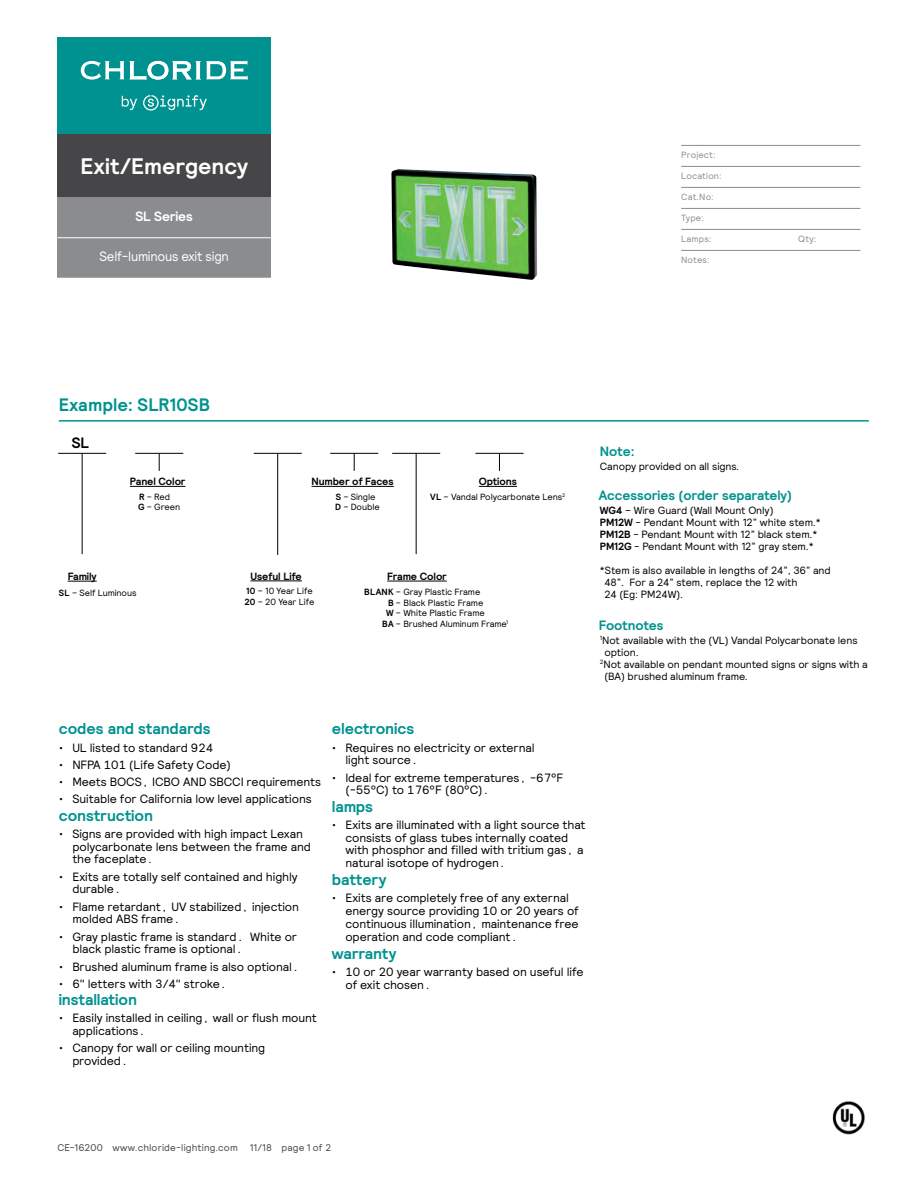
<style>
.page{position:relative;width:918px;height:1188px;background:#fff}
.page>*{position:absolute;margin:0;border:0;box-sizing:border-box;transform-origin:0 0}
.t1{font:700 22.5px "Relative";letter-spacing:.005em;color:#fff}
.t2{font:700 18px "Relative";letter-spacing:.005em;color:#009290}
.t3{font:700 15.75px "Relative";letter-spacing:-.01em;color:#009290}
.t4{font:700 15px "Relative";color:#000}
.t5{font:700 13.5px "Relative";letter-spacing:-.01em;color:#009290}
.t6{font:13.5px "Relative";letter-spacing:-.02em;color:#fff;scale:.95 1}
.t7{font:700 13.5px "Relative";letter-spacing:-.015em;color:#fff}
.t8{font:12px/12.8px "Relative";letter-spacing:-.01em;color:#000}
.t9{font:10.5px/12px "Relative";letter-spacing:-.01em;color:#000}
.t10{font:700 10.5px "Relative";letter-spacing:-.01em;color:#000}
.t11{font:9.75px "Relative";letter-spacing:.015em;color:#464547}
.t12{font:9px/10.5px "Relative";letter-spacing:-.01em;color:#000}
.t13{font:9px "Relative";letter-spacing:.02em;color:#8a8c8e}
.s1{font-weight:700}
</style>
<div class="page">
<hr style="left:59px;top:420px;width:810px;height:2px;background:#009290">
<img style="left:391px;top:169px;width:147px;height:111px">
<hr style="left:82px;top:453px;width:1px;height:101px;background:#000">
<hr style="left:416px;top:453px;width:1px;height:101px;background:#000">
<hr style="left:58px;top:453px;width:48px;height:1px;background:#000">
<hr style="left:392px;top:453px;width:48px;height:1px;background:#000">
<hr style="left:277px;top:453px;width:1px;height:102px;background:#000">
<hr style="left:254px;top:453px;width:48px;height:1px;background:#000">
<svg style="left:68px;top:581px;width:29px;height:1px"></svg>
<hr style="left:387px;top:581px;width:60px;height:1px;background:#000">
<hr style="left:250px;top:581px;width:52px;height:1px;background:#000">
<svg style="left:354px;top:454px;width:1px;height:17px"></svg>
<svg style="left:499px;top:454px;width:1px;height:17px"></svg>
<hr style="left:330px;top:453px;width:48px;height:1px;background:#000">
<hr style="left:475px;top:453px;width:49px;height:1px;background:#000">
<hr style="left:312px;top:486px;width:82px;height:1px;background:#000">
<hr style="left:479px;top:486px;width:38px;height:1px;background:#000">
<svg style="left:159px;top:454px;width:1px;height:17px"></svg>
<hr style="left:135px;top:453px;width:48px;height:1px;background:#000">
<hr style="left:130px;top:486px;width:55px;height:1px;background:#000">
<img style="left:832px;top:1101px;width:33px;height:34px">
<hr style="left:681px;top:145px;width:179px;height:1px;background:#8a8c8e">
<hr style="left:681px;top:166px;width:179px;height:1px;background:#8a8c8e">
<hr style="left:681px;top:187px;width:179px;height:1px;background:#8a8c8e">
<hr style="left:681px;top:208px;width:179px;height:1px;background:#8a8c8e">
<hr style="left:681px;top:229px;width:179px;height:1px;background:#8a8c8e">
<hr style="left:681px;top:250px;width:179px;height:1px;background:#8a8c8e">
<div style="left:57px;top:197px;width:214px;height:81px;background:#8a8c8e"></div>
<hr style="left:57px;top:237px;width:214px;height:1px;background:#fff">
<div style="left:57px;top:134px;width:214px;height:63px;background:#464547"></div>
<div style="left:57px;top:37px;width:214px;height:97px;background:#009290"></div>
<svg style="left:122px;top:95px;width:85px;height:16px"></svg>
<svg style="left:81px;top:61px;width:167px;height:19px"></svg>
<h1 class="t1" style="left:81px;top:152px;width:169px">Exit/Emergency</h1>
<p class="t7" style="left:136px;top:207px;width:59px">SL Series</p>
<p class="t6" style="left:100px;top:248px;width:138px">Self-luminous exit sign</p>
<p class="t13" style="left:681px;top:149px;width:36px">Project:</p>
<p class="t13" style="left:681px;top:170px;width:42px">Location:</p>
<p class="t13" style="left:681px;top:191px;width:34px">Cat.No:</p>
<p class="t13" style="left:681px;top:212px;width:24px">Type:</p>
<p class="t13" style="left:681px;top:233px;width:32px">Lamps:</p>
<p class="t13" style="left:798px;top:233px;width:20px">Qty:</p>
<p class="t13" style="left:681px;top:254px;width:30px">Notes:</p>
<h2 class="t2" style="left:59px;top:393px;width:153px">Example: SLR10SB</h2>
<p class="t4" style="left:72px;top:433px;width:19px">SL</p>
<p class="t10" style="left:130px;top:475px;width:57px">Panel Color</p>
<p class="t12" style="left:138px;top:491px;width:44px"><span class="s1">R</span> – Red<br><span class="s1">G</span> – Green</p>
<p class="t10" style="left:312px;top:475px;width:84px">Number of Faces</p>
<p class="t10" style="left:479px;top:475px;width:40px">Options</p>
<p class="t12" style="left:335px;top:491px;width:46px"><span class="s1">S</span> – Single<br><span class="s1">D</span> – Double</p>
<p class="t12" style="left:430px;top:491px;width:136px"><span class="s1">VL</span> – Vandal Polycarbonate Lens<sup>2</sup></p>
<p class="t10" style="left:68px;top:570px;width:31px">Family</p>
<p class="t10" style="left:250px;top:569px;width:53px">Useful Life</p>
<p class="t10" style="left:387px;top:569px;width:61px">Frame Color</p>
<p class="t12" style="left:59px;top:587px;width:79px"><span class="s1">SL</span> – Self Luminous</p>
<p class="t12" style="left:364px;top:587px;width:118px"><span class="s1">BLANK</span> – Gray Plastic Frame</p>
<p class="t12" style="left:388px;top:597px;width:97px"><span class="s1">B</span> – Black Plastic Frame</p>
<p class="t12" style="left:386px;top:608px;width:100px"><span class="s1">W</span> – White Plastic Frame</p>
<p class="t12" style="left:382px;top:618px;width:128px"><span class="s1">BA</span> – Brushed Aluminum Frame<sup>1</sup></p>
<p class="t12" style="left:244px;top:585px;width:72px"><span class="s1">10</span> – 10 Year Life<br><span class="s1">20</span> – 20 Year Life</p>
<p class="t5" style="left:600px;top:442px;width:36px">Note:</p>
<p class="t9" style="left:600px;top:460px;width:141px">Canopy provided on all signs.</p>
<p class="t5" style="left:599px;top:486px;width:195px">Accessories (order separately)</p>
<p class="t9" style="left:600px;top:504px;width:222px"><span class="s1">WG4</span> – Wire Guard (Wall Mount Only)<br><span class="s1">PM12W</span> - Pendant Mount with 12” white stem.* <span class="s1">PM12B</span> - Pendant Mount with 12” black stem.* <span class="s1">PM12G</span> - Pendant Mount with 12” gray stem.*</p>
<p class="t9" style="left:604px;top:564px;width:228px;text-indent:-5px">*Stem is also available in lengths of 24”, 36” and<br>48”. For a 24” stem, replace the 12 with<br>24 (Eg: PM24W).</p>
<p class="t5" style="left:599px;top:616px;width:66px">Footnotes</p>
<p class="t9" style="left:600px;top:634px;width:259px"><sup>1</sup>Not available with the (VL) Vandal Polycarbonate lens</p>
<p class="t9" style="left:604px;top:646px;width:36px">option.</p>
<p class="t9" style="left:600px;top:658px;width:269px"><sup>2</sup>Not available on pendant mounted signs or signs with a</p>
<p class="t9" style="left:604px;top:670px;width:145px">(BA) brushed aluminum frame.</p>
<h3 class="t3" style="left:59px;top:718px;width:154px">codes and standards</h3>
<p class="t8" style="left:59px;top:741px;width:156px">• UL listed to standard 924</p>
<p class="t8" style="left:59px;top:758px;width:173px">• NFPA 101 (Life Safety Code)</p>
<p class="t8" style="left:59px;top:775px;width:264px">• Meets BOCS, ICBO AND SBCCI requirements</p>
<p class="t8" style="left:59px;top:792px;width:254px">• Suitable for California low level applications</p>
<h3 class="t3" style="left:59px;top:805px;width:96px">construction</h3>
<p class="t8" style="left:72px;top:827px;width:240px;text-indent:-14px">• Signs are provided with high impact Lexan polycarbonate lens between the frame and the faceplate.</p>
<p class="t8" style="left:72px;top:870px;width:227px;text-indent:-14px">• Exits are totally self contained and highly durable.</p>
<p class="t8" style="left:72px;top:900px;width:228px;text-indent:-14px">• Flame retardant, UV stabilized, injection molded ABS frame.</p>
<p class="t8" style="left:72px;top:930px;width:226px;text-indent:-14px">• Gray plastic frame is standard. White or black plastic frame is optional.</p>
<p class="t8" style="left:59px;top:960px;width:242px">• Brushed aluminum frame is also optional.</p>
<p class="t8" style="left:59px;top:977px;width:170px">• 6" letters with 3/4" stroke.</p>
<h3 class="t3" style="left:59px;top:989px;width:80px">installation</h3>
<p class="t8" style="left:72px;top:1011px;width:246px;text-indent:-14px">• Easily installed in ceiling, wall or flush mount applications.</p>
<p class="t8" style="left:72px;top:1041px;width:194px;text-indent:-14px">• Canopy for wall or ceiling mounting provided.</p>
<h3 class="t3" style="left:332px;top:718px;width:84px">electronics</h3>
<p class="t8" style="left:345px;top:741px;width:191px;text-indent:-14px">• Requires no electricity or external light source.</p>
<p class="t8" style="left:345px;top:771px;width:220px;text-indent:-14px">• Ideal for extreme temperatures, -67°F (-55°C) to 176°F (80°C).</p>
<h3 class="t3" style="left:332px;top:796px;width:43px">lamps</h3>
<p class="t8" style="left:345px;top:818px;width:242px;text-indent:-14px">• Exits are illuminated with a light source that consists of glass tubes internally coated with phosphor and filled with tritium gas, a natural isotope of hydrogen.</p>
<h3 class="t3" style="left:332px;top:869px;width:56px">battery</h3>
<p class="t8" style="left:345px;top:891px;width:235px;text-indent:-14px">• Exits are completely free of any external energy source providing 10 or 20 years of continuous illumination, maintenance free operation and code compliant.</p>
<h3 class="t3" style="left:332px;top:943px;width:66px">warranty</h3>
<p class="t8" style="left:345px;top:965px;width:240px;text-indent:-14px">• 10 or 20 year warranty based on useful life of exit chosen.</p>
<p class="t11" style="left:57px;top:1141px;width:276px">CE-16200 www.chloride-lighting.com 11/18 page 1 of 2</p>
</div>
